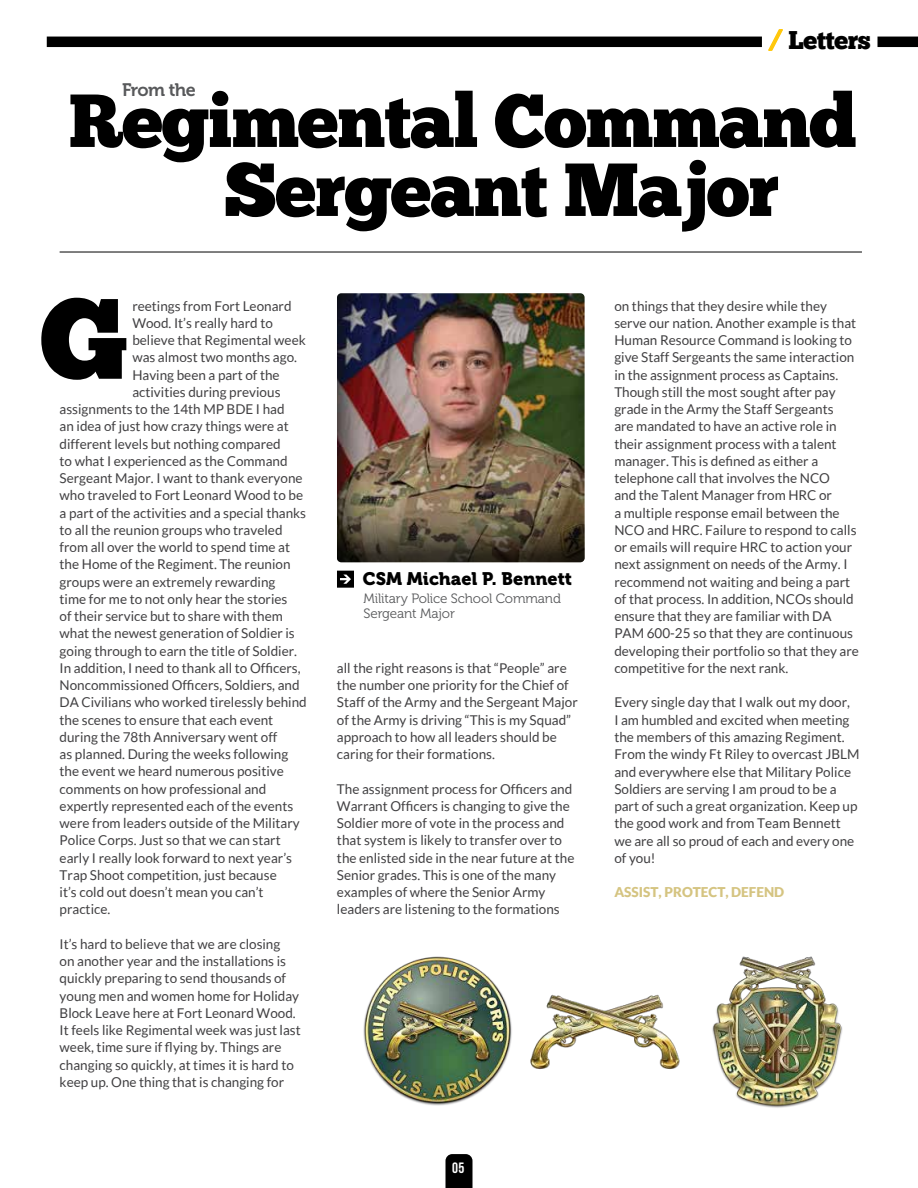
<style>
.page{position:relative;width:918px;height:1188px;background:#fff}
.page>*{position:absolute;margin:0;border:0;box-sizing:border-box;transform-origin:0 0}
.t1{font:114px "Chunk Five Ex";color:#000}
.t2{font:75px/69px "Chunk Five Ex";letter-spacing:-.02em;color:#000}
.t3{font:25.5px "Chunk Five Ex";letter-spacing:-.02em;color:#000}
.t4{font:18px "Museo 900";color:#000}
.t5{font:18px "Museo 700";letter-spacing:-.03em;color:#58595b}
.t6{font:700 15px "Bebas Neue";color:#fff}
.t7{font:13.5px/17.2px "Lato";color:#414042}
.t8{font:13.5px/15px "Museo 300";letter-spacing:-.01em;color:#58595b}
.t9{font:900 13.5px "Lato";color:#d5c481}
.s1{color:#ffc709}
</style>
<div class="page">
<hr style="left:60px;top:252px;width:802px;height:1px;background:#000">
<img style="left:337px;top:293px;width:248px;height:269px">
<svg style="left:337px;top:492px;width:248px;height:70px;background:#5b513d"></svg>
<svg style="left:337px;top:571px;width:17px;height:17px"></svg>
<img style="left:363px;top:956px;width:480px;height:152px">
<svg style="left:446px;top:1154px;width:26px;height:34px"></svg>
<div style="left:47px;top:37px;width:715px;height:10px;background:#000"></div>
<div style="left:878px;top:37px;width:40px;height:10px;background:#000"></div>
<h3 class="t3" style="left:769px;top:21px;width:103px"><span class="s1">/</span> Letters</h3>
<h3 class="t5" style="left:122px;top:80px;width:75px">From the</h3>
<h2 class="t2" style="left:224px;top:85px;width:634px;text-indent:-155px">Regimental Command<br>Sergeant Major</h2>
<h1 class="t1" style="left:40px;top:253px;width:90px">G</h1>
<p class="t7" style="left:132px;top:297px;width:161px">reetings from Fort Leonard</p>
<p class="t7" style="left:132px;top:314px;width:142px">Wood. It’s really hard to</p>
<p class="t7" style="left:132px;top:331px;width:175px">believe that Regimental week</p>
<p class="t7" style="left:132px;top:349px;width:166px">was almost two months ago.</p>
<p class="t7" style="left:132px;top:366px;width:149px">Having been a part of the</p>
<p class="t7" style="left:132px;top:383px;width:150px">activities during previous</p>
<p class="t7" style="left:60px;top:400px;width:227px">assignments to the 14th MP BDE I had</p>
<p class="t7" style="left:60px;top:418px;width:231px">an idea of just how crazy things were at</p>
<p class="t7" style="left:60px;top:435px;width:223px">different levels but nothing compared</p>
<p class="t7" style="left:60px;top:452px;width:229px">to what I experienced as the Command</p>
<p class="t7" style="left:60px;top:469px;width:245px">Sergeant Major. I want to thank everyone</p>
<p class="t7" style="left:60px;top:487px;width:245px">who traveled to Fort Leonard Wood to be</p>
<p class="t7" style="left:60px;top:504px;width:248px">a part of the activities and a special thanks</p>
<p class="t7" style="left:60px;top:521px;width:224px">to all the reunion groups who traveled</p>
<p class="t7" style="left:60px;top:538px;width:232px">from all over the world to spend time at</p>
<p class="t7" style="left:60px;top:556px;width:233px">the Home of the Regiment. The reunion</p>
<p class="t7" style="left:60px;top:573px;width:217px">groups were an extremely rewarding</p>
<p class="t7" style="left:60px;top:590px;width:229px">time for me to not only hear the stories</p>
<p class="t7" style="left:60px;top:607px;width:225px">of their service but to share with them</p>
<p class="t7" style="left:60px;top:625px;width:237px">what the newest generation of Soldier is</p>
<p class="t7" style="left:60px;top:642px;width:239px">going through to earn the title of Soldier.</p>
<p class="t7" style="left:60px;top:659px;width:242px">In addition, I need to thank all to Officers,</p>
<p class="t7" style="left:60px;top:676px;width:242px">Noncommissioned Officers, Soldiers, and</p>
<p class="t7" style="left:60px;top:694px;width:249px">DA Civilians who worked tirelessly behind</p>
<p class="t7" style="left:60px;top:711px;width:215px">the scenes to ensure that each event</p>
<p class="t7" style="left:60px;top:728px;width:219px">during the 78th Anniversary went off</p>
<p class="t7" style="left:60px;top:745px;width:230px">as planned. During the weeks following</p>
<p class="t7" style="left:60px;top:763px;width:226px">the event we heard numerous positive</p>
<p class="t7" style="left:60px;top:780px;width:208px">comments on how professional and</p>
<p class="t7" style="left:60px;top:797px;width:235px">expertly represented each of the events</p>
<p class="t7" style="left:60px;top:814px;width:242px">were from leaders outside of the Military</p>
<p class="t7" style="left:60px;top:832px;width:223px">Police Corps. Just so that we can start</p>
<p class="t7" style="left:60px;top:849px;width:234px">early I really look forward to next year’s</p>
<p class="t7" style="left:60px;top:866px;width:219px">Trap Shoot competition, just because</p>
<p class="t7" style="left:60px;top:884px;width:206px">it’s cold out doesn’t mean you can’t</p>
<p class="t7" style="left:60px;top:901px;width:52px">practice.</p>
<p class="t7" style="left:60px;top:935px;width:243px">It’s hard to believe that we are closing<br>on another year and the installations is quickly preparing to send thousands of young men and women home for Holiday Block Leave here at Fort Leonard Wood.<br>It feels like Regimental week was just last week, time sure if flying by. Things are changing so quickly, at times it is hard to keep up. One thing that is changing for</p>
<h3 class="t4" style="left:363px;top:568px;width:211px">CSM Michael P. Bennett</h3>
<p class="t8" style="left:364px;top:591px;width:199px">Military Police School Command<br>Sergeant Major</p>
<p class="t7" style="left:337px;top:659px;width:242px">all the right reasons is that “People” are the number one priority for the Chief of Staff of the Army and the Sergeant Major of the Army is driving “This is my Squad” approach to how all leaders should be caring for their formations.</p>
<p class="t7" style="left:337px;top:780px;width:239px">The assignment process for Officers and Warrant Officers is changing to give the Soldier more of vote in the process and that system is likely to transfer over to the enlisted side in the near future at the Senior grades. This is one of the many examples of where the Senior Army leaders are listening to the formations</p>
<p class="t6" style="left:452px;top:1159px;width:14px">05</p>
<p class="t7" style="left:614px;top:297px;width:246px">on things that they desire while they serve our nation. Another example is that Human Resource Command is looking to give Staff Sergeants the same interaction in the assignment process as Captains.<br>Though still the most sought after pay grade in the Army the Staff Sergeants<br>are mandated to have an active role in their assignment process with a talent manager. This is defined as either a telephone call that involves the NCO<br>and the Talent Manager from HRC or<br>a multiple response email between the NCO and HRC. Failure to respond to calls or emails will require HRC to action your next assignment on needs of the Army. I recommend not waiting and being a part of that process. In addition, NCOs should ensure that they are familiar with DA PAM 600-25 so that they are continuous developing their portfolio so that they are competitive for the next rank.</p>
<p class="t7" style="left:614px;top:694px;width:247px">Every single day that I walk out my door,<br>I am humbled and excited when meeting the members of this amazing Regiment.<br>From the windy Ft Riley to overcast JBLM and everywhere else that Military Police Soldiers are serving I am proud to be a part of such a great organization. Keep up the good work and from Team Bennett we are all so proud of each and every one of you!</p>
<p class="t9" style="left:614px;top:884px;width:171px">ASSIST, PROTECT, DEFEND</p>
</div>
